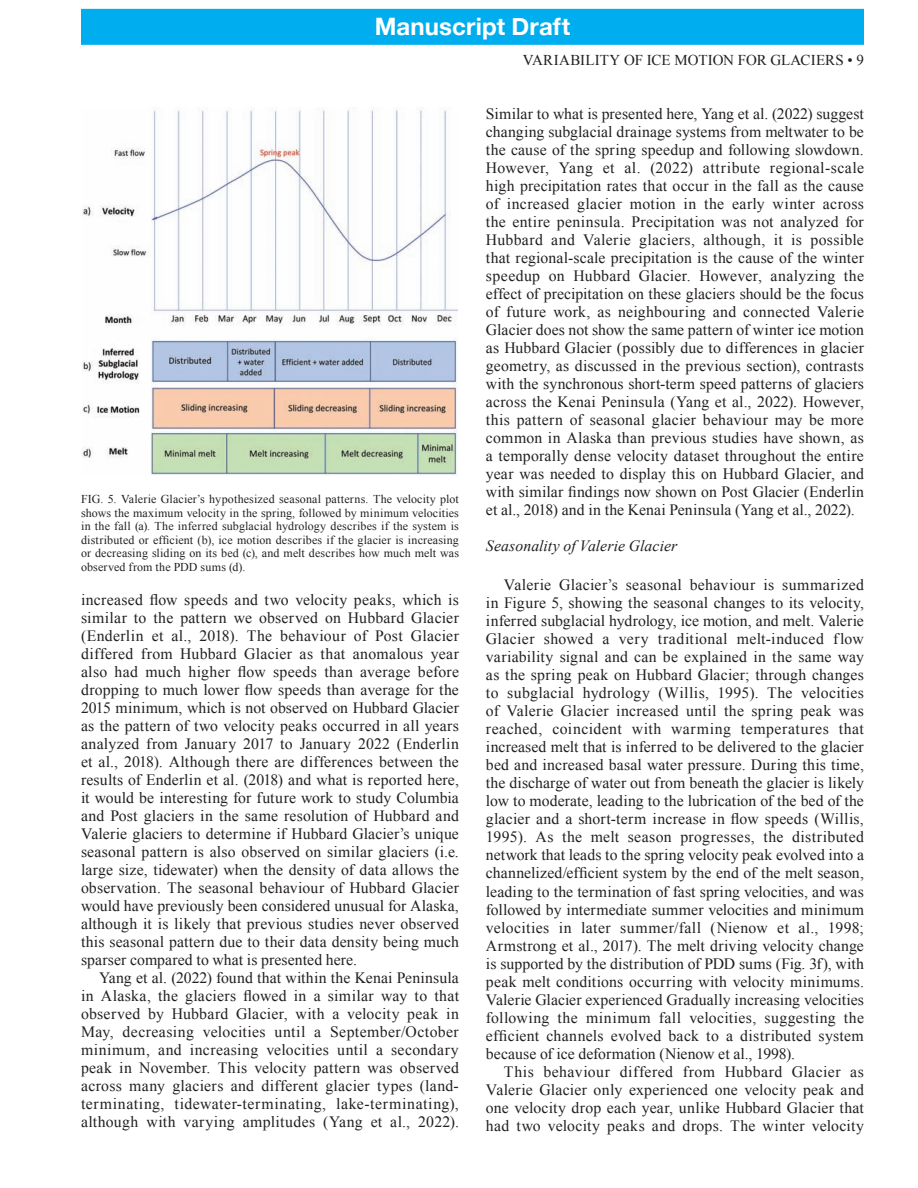
<style>
.page{position:relative;width:918px;height:1188px;background:#fff}
.page>*{position:absolute;margin:0;border:0;box-sizing:border-box;transform-origin:0 0}
.t1{font:700 24px "Helvetica Neue";letter-spacing:.005em;color:#fff}
.Body_Copy{font:15.75px/18px "Times New Roman";letter-spacing:.01em;color:#231f20;text-align:justify}
.Header_Level_2{font:italic 15.75px "Times New Roman";color:#231f20}
.t2{font:15px "Times New Roman";color:#231f20}
.Table_Copy{font:12px/13.5px "Times New Roman";letter-spacing:.01em;color:#231f20;text-align:justify}
</style>
<div class="page">
<div style="left:82px;top:10px;width:781px;height:34px;background:#00aeef"></div>
<div style="left:81px;top:9px;width:783px;height:36px;border:2px solid #00aeef"></div>
<img style="left:82px;top:108px;width:376px;height:368px">
<h1 class="t1" style="left:375px;top:12px;width:197px">Manuscript Draft</h1>
<p class="Table_Copy" style="left:81px;top:492px;width:380px">FIG. 5. Valerie Glacier’s hypothesized seasonal patterns. The velocity plot shows the maximum velocity in the spring, followed by minimum velocities in the fall (a). The inferred subglacial hydrology describes if the system is distributed or efficient (b), ice motion describes if the glacier is increasing or decreasing sliding on its bed (c), and melt describes how much melt was observed from the PDD sums (d).</p>
<p class="Body_Copy" style="left:81px;top:590px;width:380px">increased flow speeds and two velocity peaks, which is similar to the pattern we observed on Hubbard Glacier (Enderlin et al., 2018). The behaviour of Post Glacier differed from Hubbard Glacier as that anomalous year also had much higher flow speeds than average before dropping to much lower flow speeds than average for the 2015 minimum, which is not observed on Hubbard Glacier as the pattern of two velocity peaks occurred in all years analyzed from January 2017 to January 2022 (Enderlin et al., 2018). Although there are differences between the results of Enderlin et al. (2018) and what is reported here, it would be interesting for future work to study Columbia and Post glaciers in the same resolution of Hubbard and Valerie glaciers to determine if Hubbard Glacier’s unique seasonal pattern is also observed on similar glaciers (i.e. large size, tidewater) when the density of data allows the observation. The seasonal behaviour of Hubbard Glacier would have previously been considered unusual for Alaska, although it is likely that previous studies never observed this seasonal pattern due to their data density being much sparser compared to what is presented here.</p>
<p class="Body_Copy" style="left:81px;top:968px;width:380px;text-indent:18px">Yang et al. (2022) found that within the Kenai Peninsula in Alaska, the glaciers flowed in a similar way to that observed by Hubbard Glacier, with a velocity peak in May, decreasing velocities until a September/October minimum, and increasing velocities until a secondary peak in November. This velocity pattern was observed across many glaciers and different glacier types (land&shy;terminating, tidewater-terminating, lake-terminating), although with varying amplitudes (Yang et al., 2022).</p>
<p class="t2" style="left:523px;top:50px;width:343px">VARIABILITY OF ICE MOTION FOR GLACIERS • 9</p>
<p class="Body_Copy" style="left:486px;top:104px;width:380px">Similar to what is presented here, Yang et al. (2022) suggest changing subglacial drainage systems from meltwater to be the cause of the spring speedup and following slowdown.<br>However, Yang et al. (2022) attribute regional-scale high precipitation rates that occur in the fall as the cause of increased glacier motion in the early winter across the entire peninsula. Precipitation was not analyzed for Hubbard and Valerie glaciers, although, it is possible that regional-scale precipitation is the cause of the winter speedup on Hubbard Glacier. However, analyzing the effect of precipitation on these glaciers should be the focus of future work, as neighbouring and connected Valerie Glacier does not show the same pattern of winter ice motion as Hubbard Glacier (possibly due to differences in glacier geometry, as discussed in the previous section), contrasts with the synchronous short-term speed patterns of glaciers across the Kenai Peninsula (Yang et al., 2022). However, this pattern of seasonal glacier behaviour may be more common in Alaska than previous studies have shown, as a temporally dense velocity dataset throughout the entire year was needed to display this on Hubbard Glacier, and with similar findings now shown on Post Glacier (Enderlin et al., 2018) and in the Kenai Peninsula (Yang et al., 2022).</p>
<p class="Header_Level_2" style="left:486px;top:535px;width:193px">Seasonality of Valerie Glacier</p>
<p class="Body_Copy" style="left:486px;top:576px;width:380px;text-indent:18px">Valerie Glacier’s seasonal behaviour is summarized in Figure 5, showing the seasonal changes to its velocity, inferred subglacial hydrology, ice motion, and melt. Valerie Glacier showed a very traditional melt-induced flow variability signal and can be explained in the same way as the spring peak on Hubbard Glacier; through changes to subglacial hydrology (Willis, 1995). The velocities of Valerie Glacier increased until the spring peak was reached, coincident with warming temperatures that increased melt that is inferred to be delivered to the glacier bed and increased basal water pressure. During this time, the discharge of water out from beneath the glacier is likely low to moderate, leading to the lubrication of the bed of the glacier and a short-term increase in flow speeds (Willis, 1995). As the melt season progresses, the distributed network that leads to the spring velocity peak evolved into a channelized/efficient system by the end of the melt season, leading to the termination of fast spring velocities, and was followed by intermediate summer velocities and minimum velocities in later summer/fall (Nienow et al., 1998; Armstrong et al., 2017). The melt driving velocity change is supported by the distribution of PDD sums (Fig. 3f), with peak melt conditions occurring with velocity minimums.<br>Valerie Glacier experienced Gradually increasing velocities following the minimum fall velocities, suggesting the efficient channels evolved back to a distributed system because of ice deformation (Nienow et al., 1998).</p>
<p class="Body_Copy" style="left:486px;top:1062px;width:380px;text-indent:18px">This behaviour differed from Hubbard Glacier as Valerie Glacier only experienced one velocity peak and one velocity drop each year, unlike Hubbard Glacier that had two velocity peaks and drops. The winter velocity</p>
</div>
